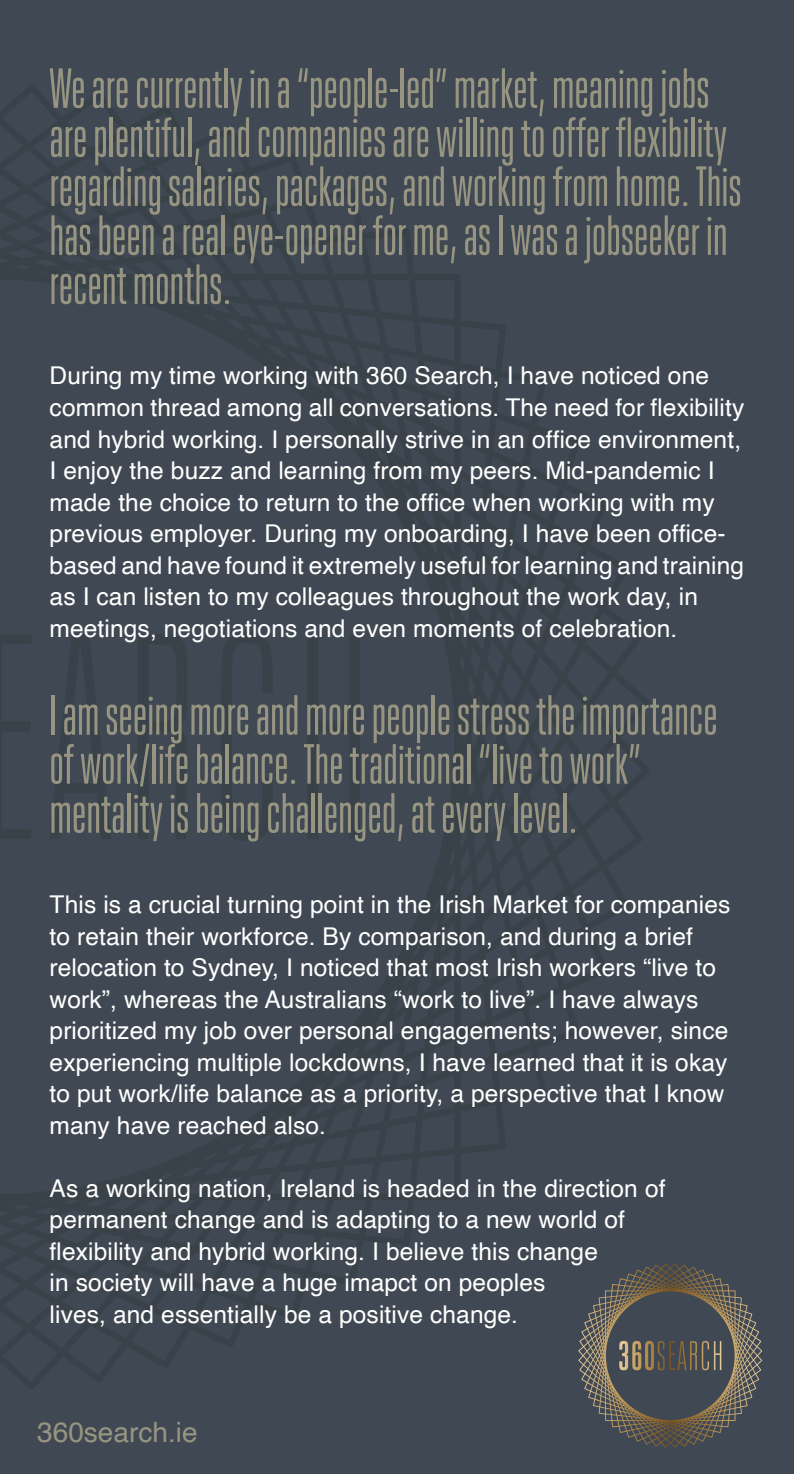
<style>
.page{position:relative;width:794px;height:1474px;background:#fff}
.page>*{position:absolute;margin:0;border:0;box-sizing:border-box;transform-origin:0 0}
.t1{font:56px/49px "Neue Plak Comp";letter-spacing:.005em;color:#979481}
.t2{font:28px "Helvetica";color:#979481}
.t3{font:24.5px/31.5px "Helvetica";letter-spacing:.005em;color:#fff}
</style>
<div class="page">
<div style="left:0;top:0;width:794px;height:1473px;background:#404953"></div>
<svg style="left:578px;top:1264px;width:184px;height:183px"></svg>
<p class="t1" style="left:50px;top:60px;width:693px">We are currently in a “people-led” market, meaning jobs are plentiful, and companies are willing to offer flexibility regarding salaries, packages, and working from home. This has been a real eye-opener for me, as I was a jobseeker in recent months.</p>
<p class="t3" style="left:50px;top:361px;width:696px">During my time working with 360 Search, I have noticed one common thread among all conversations. The need for flexibility and hybrid working. I personally strive in an office environment, I enjoy the buzz and learning from my peers. Mid-pandemic I made the choice to return to the office when working with my previous employer. During my onboarding, I have been office&shy;based and have found it extremely useful for learning and training as I can listen to my colleagues throughout the work day, in meetings, negotiations and even moments of celebration.</p>
<h1 class="t1" style="left:50px;top:687px;width:669px">I am seeing more and more people stress the importance of work/life balance. The traditional “live to work” mentality is being challenged, at every level.</h1>
<p class="t3" style="left:50px;top:889px;width:682px">This is a crucial turning point in the Irish Market for companies to retain their workforce. By comparison, and during a brief relocation to Sydney, I noticed that most Irish workers “live to work”, whereas the Australians “work to live”. I have always prioritized my job over personal engagements; however, since experiencing multiple lockdowns, I have learned that it is okay to put work/life balance as a priority, a perspective that I know many have reached also.</p>
<p class="t3" style="left:50px;top:1173px;width:617px">As a working nation, Ireland is headed in the direction of permanent change and is adapting to a new world of flexibility and hybrid working. I believe this change<br>in society will have a huge imapct on peoples<br>lives, and essentially be a positive change.</p>
<p class="t2" style="left:37px;top:1410px;width:162px">360search.ie</p>
</div>
